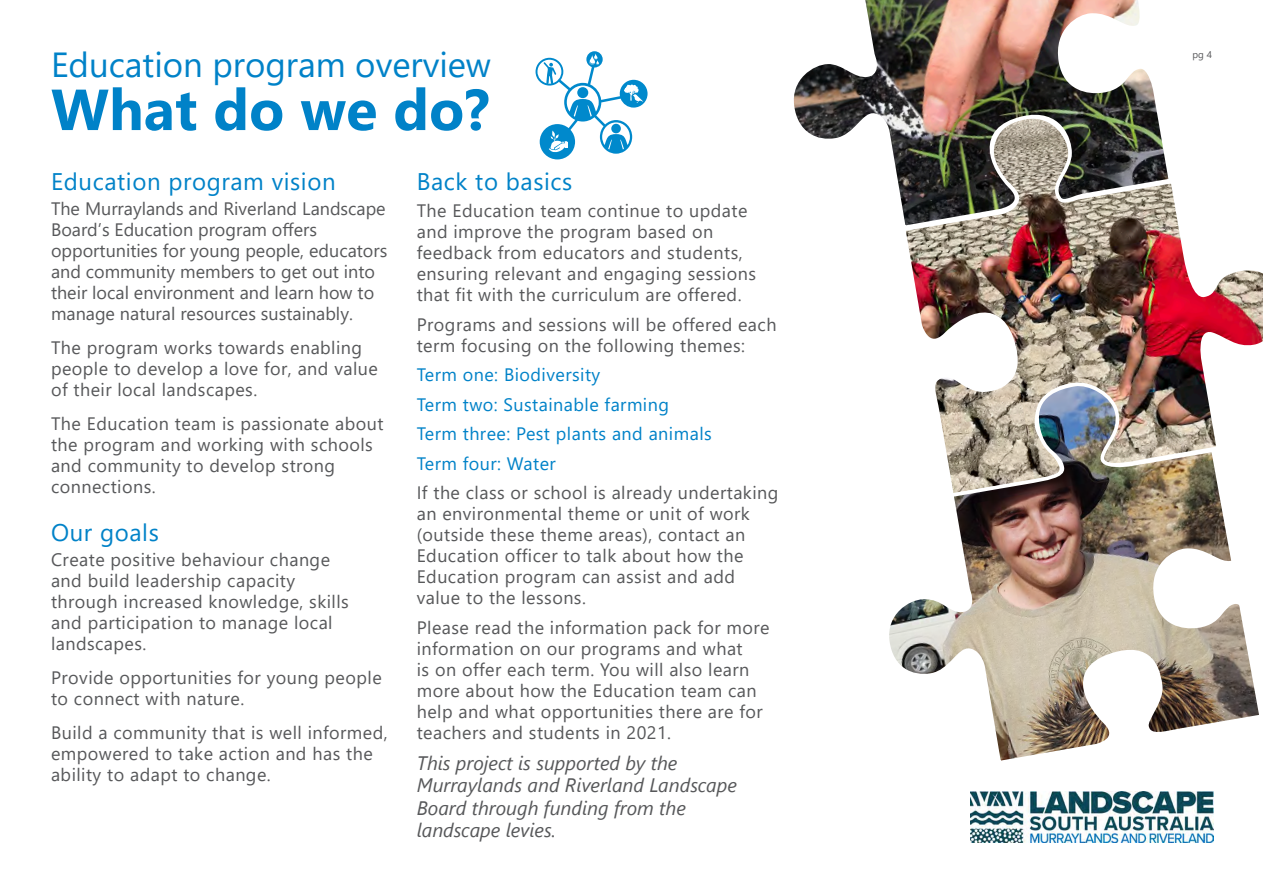
<style>
.page{position:relative;width:1263px;height:893px;background:#fff}
.page>*{position:absolute;margin:0;border:0;box-sizing:border-box;transform-origin:0 0}
.t1{font:700 57.75px "Segoe UI";color:#0082c8}
.t2{font:34.8px "Segoe UI";color:#0082c8}
.INTRODUCTION_Paragra{font:24px "Segoe UI";letter-spacing:.025em;color:#0082c8}
.Body_copy{font:italic 19.5px/22.5px "Segoe UI";color:#57585a}
.INTRODUCTION_Paragra-2{font:18px/21px "Segoe UI";letter-spacing:.025em;color:#57585a}
.INTRODUCTION_Paragra-3{font:18px/21px "Segoe UI";color:#57585a}
.INTRODUCTION_Paragra-4{font:18px "Segoe UI";letter-spacing:.025em;color:#0082c8}
.t3{font:9.75px "Segoe UI";color:#57585a}
</style>
<div class="page">
<img style="left:970px;top:792px;width:244px;height:51px">
<img style="left:906px;top:202px;width:357px;height:180px">
<img style="left:793px;top:0;width:381px;height:232px">
<img style="left:889px;top:382px;width:370px;height:379px">
<svg style="left:535px;top:51px;width:112px;height:108px"></svg>
<p class="t2" style="left:51px;top:32px;width:442px">Education program overview</p>
<p class="t1" style="left:51px;top:55px;width:440px">What do we do?</p>
<p class="INTRODUCTION_Paragra" style="left:51px;top:159px;width:286px">Education program vision</p>
<p class="INTRODUCTION_Paragra-3" style="left:51px;top:197px;width:338px">The Murraylands and Riverland Landscape Board’s Education program offers opportunities for young people, educators and community members to get out into their local environment and learn how to manage natural resources sustainably.</p>
<p class="INTRODUCTION_Paragra-2" style="left:51px;top:336px;width:328px">The program works towards enabling people to develop a love for, and value of their local landscapes.</p>
<p class="INTRODUCTION_Paragra-2" style="left:51px;top:411px;width:334px">The Education team is passionate about the program and working with schools and community to develop strong connections.</p>
<p class="INTRODUCTION_Paragra" style="left:51px;top:510px;width:109px">Our goals</p>
<p class="INTRODUCTION_Paragra-2" style="left:51px;top:548px;width:299px">Create positive behaviour change and build leadership capacity through increased knowledge, skills and participation to manage local landscapes.</p>
<p class="INTRODUCTION_Paragra-2" style="left:51px;top:665px;width:332px">Provide opportunities for young people to connect with nature.</p>
<p class="INTRODUCTION_Paragra-2" style="left:51px;top:720px;width:338px">Build a community that is well informed, empowered to take action and has the ability to adapt to change.</p>
<p class="INTRODUCTION_Paragra" style="left:417px;top:159px;width:157px">Back to basics</p>
<p class="INTRODUCTION_Paragra-2" style="left:417px;top:199px;width:341px">The Education team continue to update and improve the program based on feedback from educators and students, ensuring relevant and engaging sessions that fit with the curriculum are offered.</p>
<p class="INTRODUCTION_Paragra-2" style="left:417px;top:312px;width:361px">Programs and sessions will be offered each term focusing on the following themes:</p>
<p class="INTRODUCTION_Paragra-4" style="left:417px;top:358px;width:185px">Term one: Biodiversity</p>
<p class="INTRODUCTION_Paragra-4" style="left:417px;top:388px;width:254px">Term two: Sustainable farming</p>
<p class="INTRODUCTION_Paragra-4" style="left:417px;top:417px;width:296px">Term three: Pest plants and animals</p>
<p class="INTRODUCTION_Paragra-4" style="left:417px;top:447px;width:141px">Term four: Water</p>
<p class="INTRODUCTION_Paragra-2" style="left:417px;top:481px;width:363px">If the class or school is already undertaking an environmental theme or unit of work (outside these theme areas), contact an Education officer to talk about how the Education program can assist and add value to the lessons.</p>
<p class="INTRODUCTION_Paragra-2" style="left:417px;top:615px;width:354px">Please read the information pack for more information on our programs and what<br>is on offer each term. You will also learn more about how the Education team can help and what opportunities there are for teachers and students in 2021.</p>
<p class="Body_copy" style="left:417px;top:749px;width:322px">This project is supported by the<br>Murraylands and Riverland Landscape<br>Board through funding from the landscape levies.</p>
<p class="t3" style="left:1192px;top:45px;width:21px">pg 4</p>
</div>
